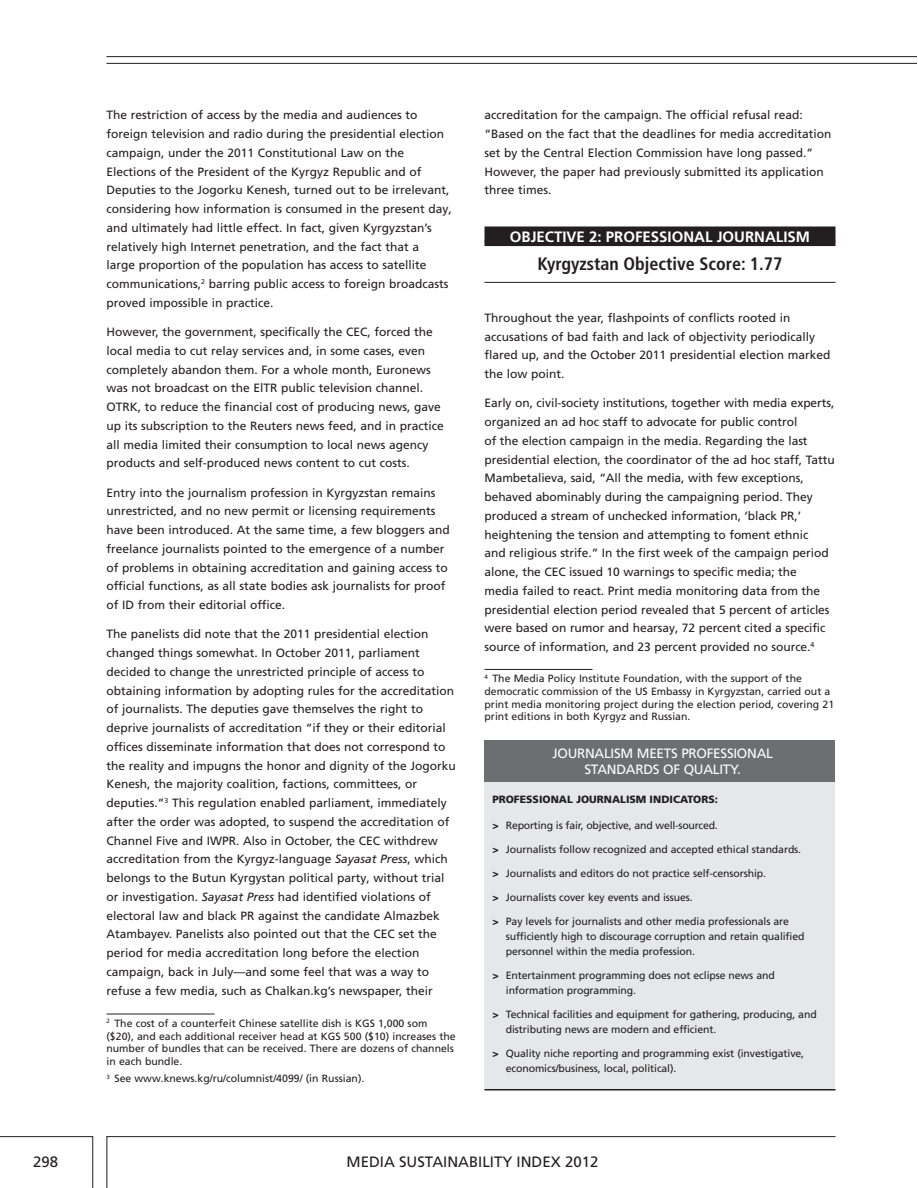
<style>
.page{position:relative;width:918px;height:1188px;background:#fff}
.page>*{position:absolute;margin:0;border:0;box-sizing:border-box;transform-origin:0 0}
.t1{font:700 condensed 18px "Frutiger LT Std";color:#231f20}
.t2{font:700 15px "Frutiger LT Std";color:#fff}
.t3{font:15px "Frutiger LT Pro";color:#231f20}
.t4{font:13.5px/16.5px "Frutiger LT Std";letter-spacing:-.02em;color:#fff;text-align:center}
.t5{font:12px/18.8px "Frutiger LT Pro";color:#231f20}
.t6{font:10.5px/15px "Frutiger LT Std";letter-spacing:-.01em;color:#231f20}
.t7{font:10.5px/12.8px "Frutiger LT Pro";color:#231f20}
.t8{font:900 10.5px "Frutiger LT Std";color:#231f20}
.s1{font-style:italic}
.s2{font-weight:900}
</style>
<div class="page">
<hr style="left:106px;top:1136px;width:730px;height:1px;background:#231f20">
<hr style="left:0;top:1136px;width:93px;height:1px;background:#231f20">
<hr style="left:92px;top:1136px;width:1px;height:52px;background:#231f20">
<hr style="left:106px;top:1136px;width:1px;height:52px;background:#231f20">
<hr style="left:106px;top:63px;width:810px;height:1px;background:#231f20">
<hr style="left:106px;top:56px;width:810px;height:1px;background:#231f20">
<div style="left:484px;top:226px;width:352px;height:16px;background:#231f20"></div>
<div style="left:484px;top:241px;width:352px;height:5px;background:#231f20"></div>
<hr style="left:484px;top:282px;width:352px;height:1px;background:#231f20">
<hr style="left:484px;top:669px;width:108px;height:1px;background:#231f20">
<hr style="left:106px;top:1014px;width:108px;height:1px;background:#231f20">
<div style="left:484px;top:774px;width:352px;height:315px;background:#e6e7e8"></div>
<div style="left:484px;top:740px;width:352px;height:42px;background:#6d6e70"></div>
<hr style="left:484px;top:1089px;width:352px;height:1px;background:#231f20">
<p class="t5" style="left:106px;top:107px;width:347px">The restriction of access by the media and audiences to foreign television and radio during the presidential election campaign, under the 2011 Constitutional Law on the Elections of the President of the Kyrgyz Republic and of Deputies to the Jogorku Kenesh, turned out to be irrelevant, considering how information is consumed in the present day, and ultimately had little effect. In fact, given Kyrgyzstan’s relatively high Internet penetration, and the fact that a<br>large proportion of the population has access to satellite communications,<sup>2</sup> barring public access to foreign broadcasts proved impossible in practice.</p>
<p class="t5" style="left:106px;top:324px;width:339px">However, the government, specifically the CEC, forced the local media to cut relay services and, in some cases, even completely abandon them. For a whole month, Euronews was not broadcast on the ElTR public television channel.<br>OTRK, to reduce the financial cost of producing news, gave up its subscription to the Reuters news feed, and in practice all media limited their consumption to local news agency products and self-produced news content to cut costs.</p>
<p class="t5" style="left:106px;top:484px;width:345px">Entry into the journalism profession in Kyrgyzstan remains unrestricted, and no new permit or licensing requirements have been introduced. At the same time, a few bloggers and freelance journalists pointed to the emergence of a number of problems in obtaining accreditation and gaining access to official functions, as all state bodies ask journalists for proof of ID from their editorial office.</p>
<p class="t5" style="left:106px;top:626px;width:351px">The panelists did note that the 2011 presidential election changed things somewhat. In October 2011, parliament decided to change the unrestricted principle of access to obtaining information by adopting rules for the accreditation of journalists. The deputies gave themselves the right to deprive journalists of accreditation “if they or their editorial offices disseminate information that does not correspond to the reality and impugns the honor and dignity of the Jogorku Kenesh, the majority coalition, factions, committees, or deputies.”<sup>3</sup> This regulation enabled parliament, immediately after the order was adopted, to suspend the accreditation of Channel Five and IWPR. Also in October, the CEC withdrew accreditation from the Kyrgyz-language <span class="s1">Sayasat Press</span>, which belongs to the Butun Kyrgystan political party, without trial or investigation. <span class="s1">Sayasat Press</span> had identified violations of electoral law and black PR against the candidate Almazbek Atambayev. Panelists also pointed out that the CEC set the period for media accreditation long before the election campaign, back in July—and some feel that was a way to refuse a few media, such as Chalkan.kg’s newspaper, their</p>
<p class="t7" style="left:106px;top:1018px;width:351px"><sup>2</sup> The cost of a counterfeit Chinese satellite dish is KGS 1,000 som ($20), and each additional receiver head at KGS 500 ($10) increases the number of bundles that can be received. There are dozens of channels in each bundle.</p>
<p class="t7" style="left:106px;top:1073px;width:259px"><sup>3</sup> See www.knews.kg/ru/columnist/4099/ (in Russian).</p>
<p class="t5" style="left:484px;top:107px;width:349px">accreditation for the campaign. The official refusal read: “Based on the fact that the deadlines for media accreditation set by the Central Election Commission have long passed.” However, the paper had previously submitted its application three times.</p>
<p class="t2" style="left:510px;top:229px;width:302px">OBJECTIVE 2: PROFESSIONAL JOURNALISM</p>
<h1 class="t1" style="left:537px;top:255px;width:247px">Kyrgyzstan Objective Score: 1.77</h1>
<p class="t5" style="left:484px;top:310px;width:348px">Throughout the year, flashpoints of conflicts rooted in accusations of bad faith and lack of objectivity periodically flared up, and the October 2011 presidential election marked the low point.</p>
<p class="t5" style="left:484px;top:395px;width:352px">Early on, civil-society institutions, together with media experts, organized an ad hoc staff to advocate for public control<br>of the election campaign in the media. Regarding the last presidential election, the coordinator of the ad hoc staff, Tattu Mambetalieva, said, “All the media, with few exceptions, behaved abominably during the campaigning period. They produced a stream of unchecked information, ‘black PR,’ heightening the tension and attempting to foment ethnic<br>and religious strife.” In the first week of the campaign period alone, the CEC issued 10 warnings to specific media; the<br>media failed to react. Print media monitoring data from the presidential election period revealed that 5 percent of articles were based on rumor and hearsay, 72 percent cited a specific source of information, and 23 percent provided no source.<sup>4</sup></p>
<p class="t7" style="left:484px;top:673px;width:351px"><sup>4</sup> The Media Policy Institute Foundation, with the support of the democratic commission of the US Embassy in Kyrgyzstan, carried out a print media monitoring project during the election period, covering 21 print editions in both Kyrgyz and Russian.</p>
<p class="t4" style="left:552px;top:746px;width:222px">JOURNALISM MEETS PROFESSIONAL<br>STANDARDS OF QUALITY.</p>
<p class="t8" style="left:492px;top:795px;width:227px">PROFESSIONAL JOURNALISM INDICATORS:</p>
<p class="t6" style="left:492px;top:818px;width:227px"><span class="s2">&gt;</span> Reporting is fair, objective, and well-sourced.</p>
<p class="t6" style="left:492px;top:842px;width:310px"><span class="s2">&gt;</span> Journalists follow recognized and accepted ethical standards.</p>
<p class="t6" style="left:492px;top:866px;width:275px"><span class="s2">&gt;</span> Journalists and editors do not practice self-censorship.</p>
<p class="t6" style="left:492px;top:890px;width:202px"><span class="s2">&gt;</span> Journalists cover key events and issues.</p>
<p class="t6" style="left:506px;top:914px;width:300px;text-indent:-13px"><span class="s2">&gt;</span> Pay levels for journalists and other media professionals are sufficiently high to discourage corruption and retain qualified personnel within the media profession.</p>
<p class="t6" style="left:506px;top:968px;width:270px;text-indent:-13px"><span class="s2">&gt;</span> Entertainment programming does not eclipse news and information programming.</p>
<p class="t6" style="left:506px;top:1007px;width:312px;text-indent:-13px"><span class="s2">&gt;</span> Technical facilities and equipment for gathering, producing, and distributing news are modern and efficient.</p>
<p class="t6" style="left:506px;top:1046px;width:300px;text-indent:-13px"><span class="s2">&gt;</span> Quality niche reporting and programming exist (investigative, economics/business, local, political).</p>
<p class="t3" style="left:33px;top:1156px;width:27px">298</p>
<p class="t3" style="left:347px;top:1156px;width:253px">MEDIA SUSTAINABILITY INDEX 2012</p>
</div>
